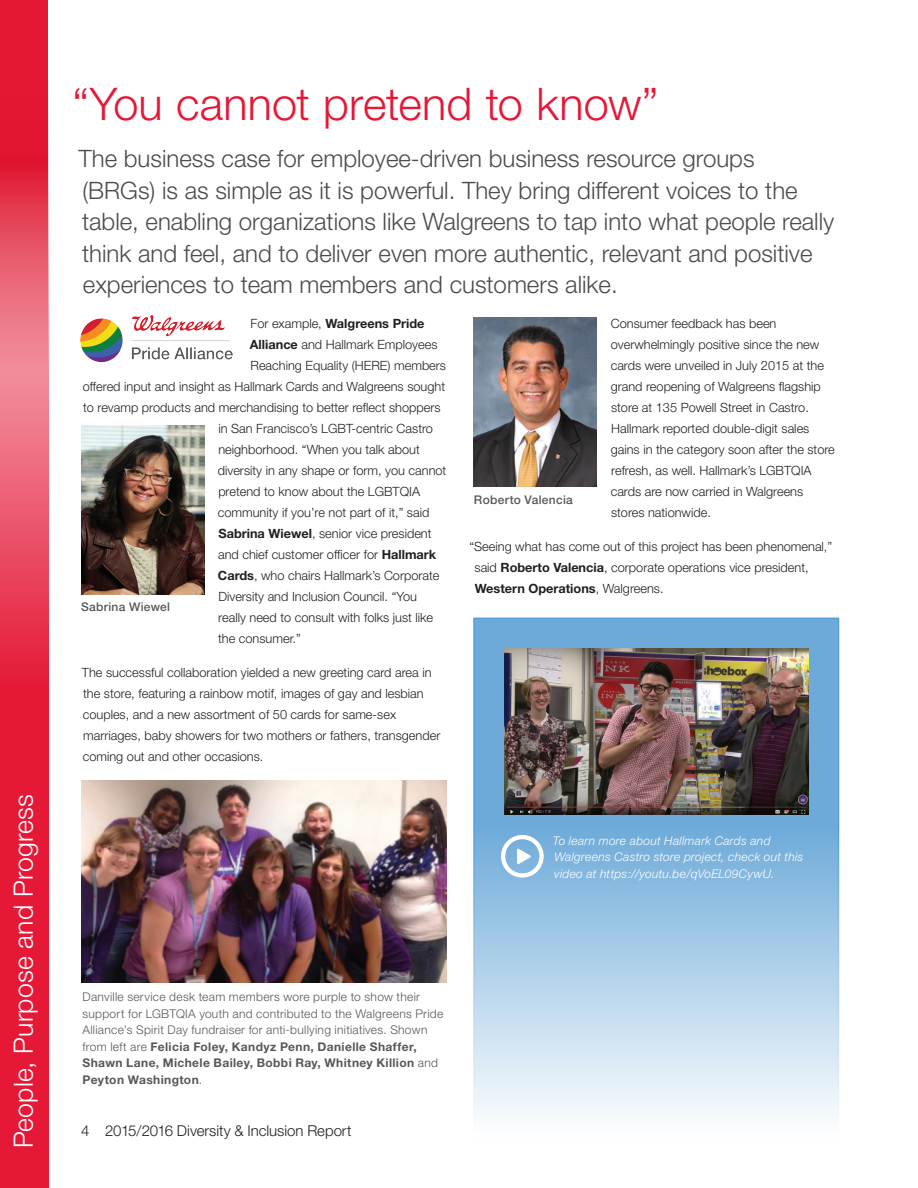
<style>
.page{position:relative;width:918px;height:1188px;background:#fff}
.page>*{position:absolute;margin:0;border:0;box-sizing:border-box;transform-origin:0 0}
.t1{font:300 45px "Helvetica Neue";color:#e51836}
.t2{font:300 26.55px "Helvetica Neue";letter-spacing:.005em;color:#fff}
.t3{font:300 24px/31.5px "Helvetica Neue";color:#4b4c4d}
.t4{font:300 15px "Helvetica Neue";letter-spacing:-.005em;color:#231f20}
.t5{font:300 12.75px/21px "Helvetica Neue";color:#231f20}
.t6{font:300 12px/16.5px "Helvetica Neue";letter-spacing:.025em;color:#57585a}
.t7{font:italic 300 12px/16.5px "Helvetica Neue";letter-spacing:.02em;color:#fff}
.t8{font:500 12px "Helvetica Neue";letter-spacing:.025em;color:#57585a}
.s1{font-weight:700}
</style>
<div class="page">
<svg style="left:473px;top:618px;width:366px;height:500px;background:#a4cae7"></svg>
<svg style="left:0;top:100px;width:49px;height:1088px;background:#e72c48"></svg>
<svg style="left:0;top:0;width:48px;height:404px;background:#e74259"></svg>
<img style="left:80px;top:315px;width:153px;height:48px">
<img style="left:81px;top:425px;width:123px;height:169px">
<img style="left:474px;top:318px;width:123px;height:169px">
<img style="left:504px;top:648px;width:304px;height:167px">
<svg style="left:501px;top:835px;width:43px;height:43px"></svg>
<img style="left:82px;top:781px;width:365px;height:202px">
<p class="t2" style="left:7px;top:1148px;width:356px;rotate:-90deg">People, Purpose and Progress</p>
<h1 class="t1" style="left:73px;top:76px;width:587px">“You cannot pretend to know”</h1>
<p class="t3" style="left:78px;top:142px;width:757px">The business case for employee-driven business resource groups<br>(BRGs) is as simple as it is powerful. They bring different voices to the table, enabling organizations like Walgreens to tap into what people really think and feel, and to deliver even more authentic, relevant and positive experiences to team members and customers alike.</p>
<p class="t5" style="left:250px;top:312px;width:198px">For example, <span class="s1">Walgreens Pride<br>Alliance</span> and Hallmark Employees<br>Reaching Equality (HERE) members</p>
<p class="t5" style="left:83px;top:375px;width:364px">offered input and insight as Hallmark Cards and Walgreens sought</p>
<p class="t5" style="left:83px;top:396px;width:359px">to revamp products and merchandising to better reflect shoppers</p>
<p class="t5" style="left:219px;top:417px;width:216px">in San Francisco’s LGBT-centric Castro</p>
<p class="t5" style="left:218px;top:438px;width:203px">neighborhood. “When you talk about</p>
<p class="t5" style="left:218px;top:459px;width:230px">diversity in any shape or form, you cannot</p>
<p class="t5" style="left:218px;top:480px;width:203px">pretend to know about the LGBTQIA</p>
<p class="t5" style="left:218px;top:501px;width:213px">community if you’re not part of it,” said</p>
<p class="t5" style="left:218px;top:522px;width:215px"><span class="s1">Sabrina Wiewel</span>, senior vice president</p>
<p class="t5" style="left:218px;top:543px;width:220px">and chief customer officer for <span class="s1">Hallmark</span></p>
<p class="t5" style="left:218px;top:564px;width:223px"><span class="s1">Cards</span>, who chairs Hallmark’s Corporate</p>
<p class="t5" style="left:218px;top:585px;width:200px">Diversity and Inclusion Council. “You</p>
<p class="t5" style="left:218px;top:606px;width:216px">really need to consult with folks just like</p>
<p class="t5" style="left:218px;top:627px;width:84px">the consumer.”</p>
<p class="t5" style="left:82px;top:662px;width:351px">The successful collaboration yielded a new greeting card area in the store, featuring a rainbow motif, images of gay and lesbian</p>
<p class="t5" style="left:83px;top:704px;width:359px">couples, and a new assortment of 50 cards for same-sex marriages, baby showers for two mothers or fathers, transgender</p>
<p class="t5" style="left:83px;top:746px;width:182px">coming out and other occasions.</p>
<p class="t5" style="left:611px;top:312px;width:167px">Consumer feedback has been</p>
<p class="t5" style="left:611px;top:333px;width:210px">overwhelmingly positive since the new</p>
<p class="t5" style="left:611px;top:354px;width:215px">cards were unveiled in July 2015 at the</p>
<p class="t5" style="left:611px;top:375px;width:212px">grand reopening of Walgreens flagship</p>
<p class="t5" style="left:611px;top:396px;width:199px">store at 135 Powell Street in Castro.</p>
<p class="t5" style="left:611px;top:417px;width:200px">Hallmark reported double-digit sales</p>
<p class="t5" style="left:611px;top:438px;width:226px">gains in the category soon after the store</p>
<p class="t5" style="left:611px;top:459px;width:202px">refresh, as well. Hallmark’s LGBTQIA</p>
<p class="t5" style="left:611px;top:480px;width:194px">cards are now carried in Walgreens</p>
<p class="t5" style="left:611px;top:501px;width:101px">stores nationwide.</p>
<p class="t5" style="left:475px;top:536px;width:359px;text-indent:-5px">“Seeing what has come out of this project has been phenomenal,” said <span class="s1">Roberto Valencia</span>, corporate operations vice president,<br><span class="s1">Western Operations</span>, Walgreens.</p>
<p class="t8" style="left:474px;top:493px;width:101px">Roberto Valencia</p>
<p class="t8" style="left:81px;top:600px;width:91px">Sabrina Wiewel</p>
<p class="t6" style="left:82px;top:988px;width:362px">Danville service desk team members wore purple to show their support for LGBTQIA youth and contributed to the Walgreens Pride Alliance’s Spirit Day fundraiser for anti-bullying initiatives. Shown from left are <span class="s1">Felicia Foley, Kandyz Penn, Danielle Shaffer, Shawn Lane, Michele Bailey, Bobbi Ray, Whitney Killion</span> and <span class="s1">Peyton Washington</span>.</p>
<p class="t4" style="left:81px;top:1121px;width:272px">4 2015/2016 Diversity &amp; Inclusion Report</p>
<p class="t7" style="left:553px;top:832px;width:252px">To learn more about Hallmark Cards and<br>Walgreens Castro store project, check out this video at https://youtu.be/qVoEL09CywU.</p>
</div>
